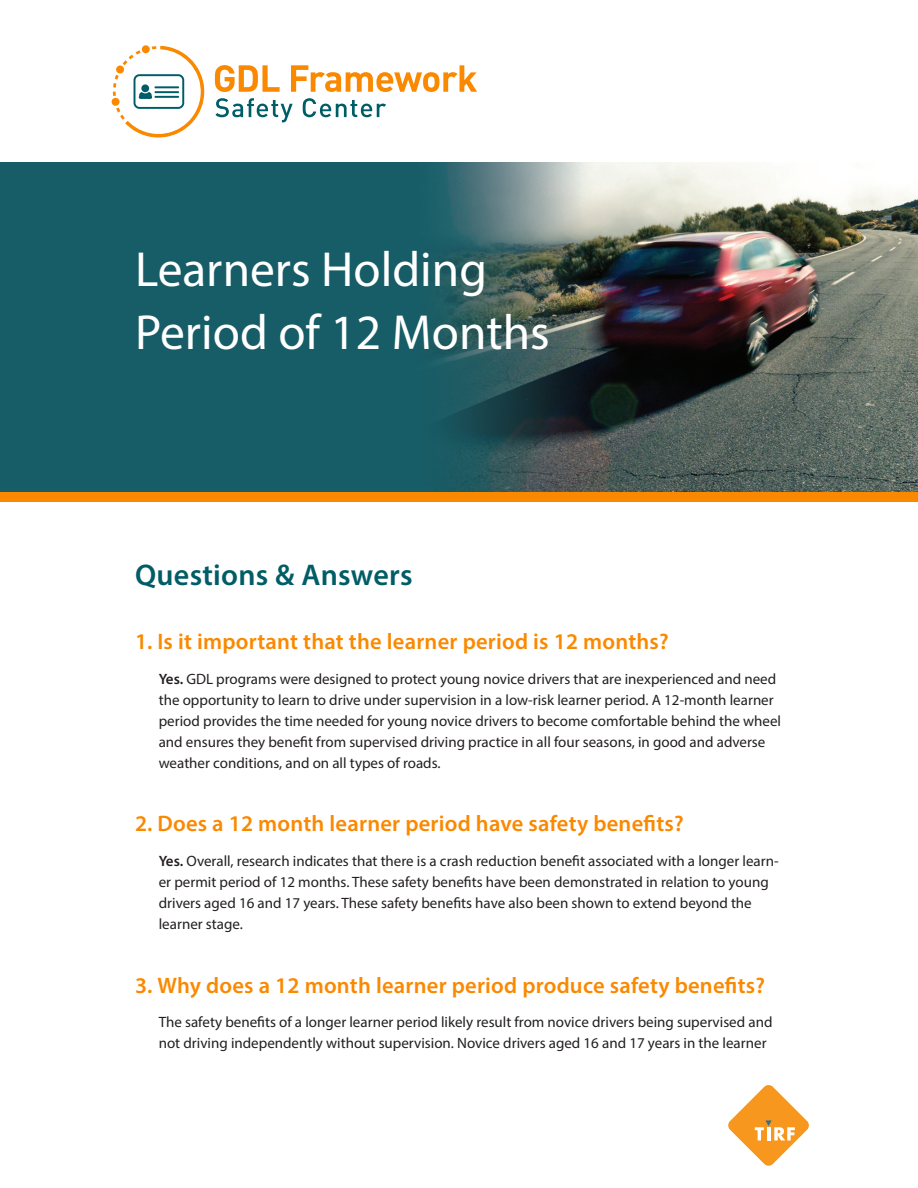
<style>
.page{position:relative;width:918px;height:1188px;background:#fff}
.page>*{position:absolute;margin:0;border:0;box-sizing:border-box;transform-origin:0 0}
.t1{font:49.5px/63px "Myriad Pro";color:#fff}
.t2{font:600 30px "Myriad Pro";letter-spacing:.01em;color:#005d67}
.t3{font:600 22.5px "Myriad Pro";letter-spacing:.01em;color:#fa8900}
.t4{font:15px/21px "Myriad Pro";color:#231f20}
.s1{font-weight:600}
</style>
<div class="page">
<img style="left:0;top:162px;width:918px;height:331px">
<svg style="left:728px;top:1085px;width:81px;height:81px"></svg>
<div style="left:0;top:493px;width:918px;height:9px;background:#fa8900"></div>
<svg style="left:215px;top:65px;width:65px;height:27px"></svg>
<svg style="left:291px;top:65px;width:186px;height:27px"></svg>
<svg style="left:215px;top:98px;width:78px;height:24px"></svg>
<svg style="left:303px;top:98px;width:83px;height:19px"></svg>
<div style="left:112px;top:98px;width:8px;height:8px;background:#fa8900;border-radius:50%"></div>
<div style="left:116px;top:66px;width:8px;height:7px;background:#fa8900;border-radius:50%"></div>
<svg style="left:125px;top:46px;width:79px;height:91px"></svg>
<h1 class="t1" style="left:135px;top:237px;width:416px">Learners Holding<br>Period of 12 Months</h1>
<h2 class="t2" style="left:135px;top:556px;width:279px">Questions &amp; Answers</h2>
<h3 class="t3" style="left:135px;top:627px;width:535px">1. Is it important that the learner period is 12 months?</h3>
<p class="t4" style="left:159px;top:668px;width:624px"><span class="s1">Yes.</span> GDL programs were designed to protect young novice drivers that are inexperienced and need the opportunity to learn to drive under supervision in a low-risk learner period. A 12-month learner period provides the time needed for young novice drivers to become comfortable behind the wheel and ensures they benefit from supervised driving practice in all four seasons, in good and adverse weather conditions, and on all types of roads.</p>
<h3 class="t3" style="left:135px;top:810px;width:550px">2. Does a 12 month learner period have safety benefits?</h3>
<p class="t4" style="left:159px;top:850px;width:621px"><span class="s1">Yes.</span> Overall, research indicates that there is a crash reduction benefit associated with a longer learn&shy;er permit period of 12 months. These safety benefits have been demonstrated in relation to young drivers aged 16 and 17 years. These safety benefits have also been shown to extend beyond the learner stage.</p>
<h3 class="t3" style="left:135px;top:971px;width:632px">3. Why does a 12 month learner period produce safety benefits?</h3>
<p class="t4" style="left:159px;top:1011px;width:615px">The safety benefits of a longer learner period likely result from novice drivers being supervised and not driving independently without supervision. Novice drivers aged 16 and 17 years in the learner</p>
</div>
